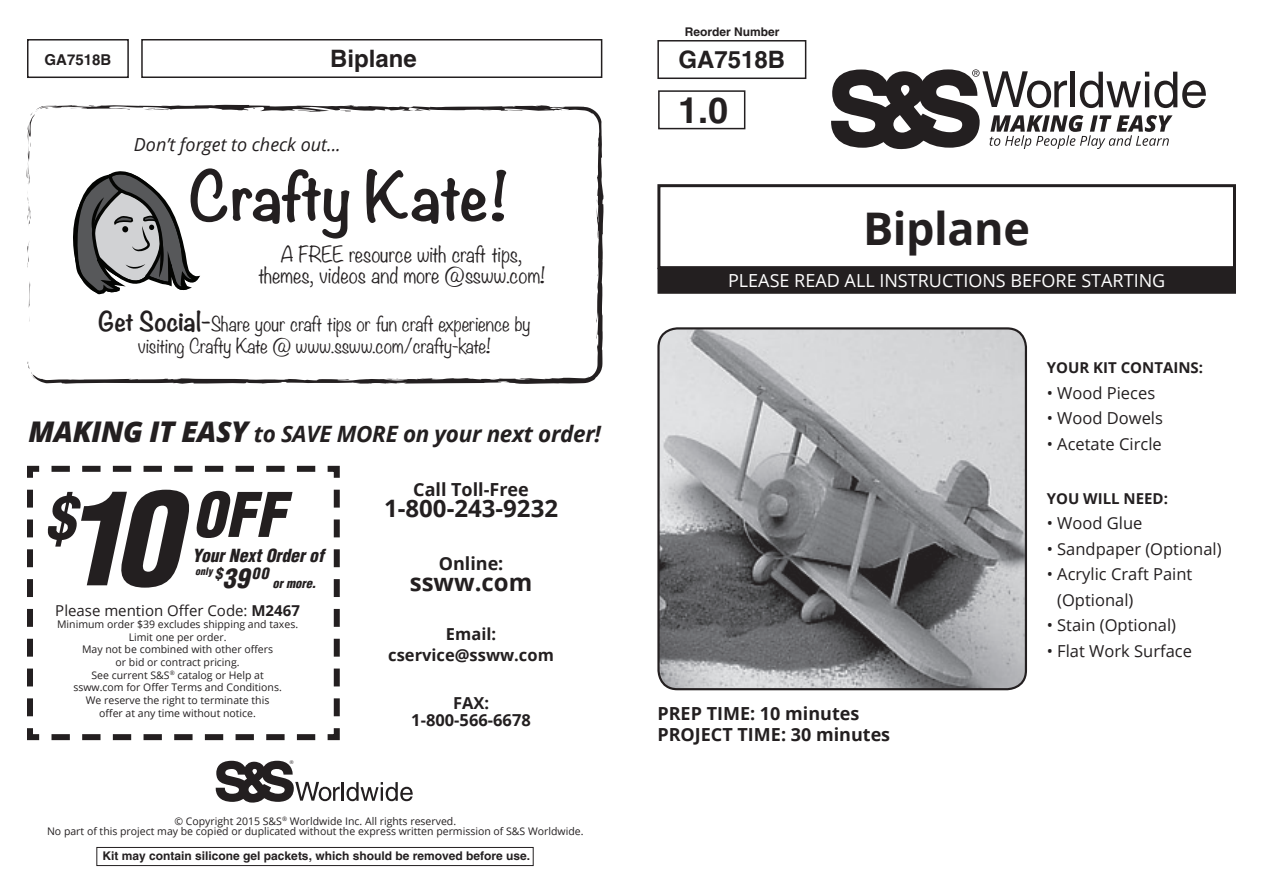
<style>
.page{position:relative;width:1263px;height:893px;background:#fff}
.page>*{position:absolute;margin:0;border:0;box-sizing:border-box;transform-origin:0 0}
.t1{font:italic 900 condensed 127.5px "Helvetica";color:#231f20}
.t2{font:700 60.15px "Noteworthy";letter-spacing:-.03em;color:#231f20}
.t3{font:italic 900 condensed 60px "Helvetica";color:#231f20}
.t4{font:700 45px "Open Sans";letter-spacing:-.01em;color:#231f20}
.t5{font:700 36px "Helvetica";color:#231f20}
.t6{font:700 24px "Open Sans";color:#231f20}
.t7{font:700 24px "Helvetica";color:#231f20}
.t8{font:italic 700 22.5px "Open Sans";letter-spacing:-.015em;color:#231f20}
.t9{font:300 19.5px/21px "Noteworthy";color:#231f20;text-align:center}
.t10{font:300 18px/21.6px "Noteworthy";color:#231f20;text-align:center}
.t11{font:700 18px/21.6px "Open Sans";color:#231f20}
.t12{font:18px "Open Sans";color:#fff}
.t13{font:italic 18px "Open Sans";color:#231f20}
.t14{font:italic 900 condensed 17.7px "Helvetica";color:#231f20}
.t15{font:16.5px/25.5px "Open Sans";color:#231f20}
.t16{font:700 16.5px/21px "Open Sans";color:#231f20;text-align:center}
.t17{font:italic 900 condensed 15.45px "Helvetica";color:#231f20}
.t18{font:15px "Open Sans";color:#231f20}
.t19{font:700 15px "Open Sans";color:#231f20}
.t20{font:700 15px "Helvetica";color:#231f20}
.t21{font:italic 900 condensed 12.6px "Helvetica";color:#231f20}
.t22{font:700 12px "Helvetica";color:#231f20}
.t23{font:10.5px/12.6px "Open Sans";color:#231f20;text-align:center}
.t24{font:italic 900 condensed 10.05px "Helvetica";color:#231f20}
.t25{font:5.1px "Helvetica";color:#231f20}
.s1{font-weight:700;font-size:24px}
.s2{font-weight:800;font-size:28.5px}
.s3{font-size:26.4px}
.s4{font-weight:700}
</style>
<div class="page">
<div style="left:27px;top:39px;width:102px;height:39px;border:2px solid #231f20"></div>
<div style="left:657px;top:40px;width:149px;height:39px;border:2px solid #231f20"></div>
<div style="left:658px;top:90px;width:87px;height:39px;border:2px solid #231f20"></div>
<div style="left:657px;top:184px;width:579px;height:85px;border:3px solid #231f20"></div>
<div style="left:659px;top:269px;width:575px;height:23px;background:#231f20"></div>
<div style="left:657px;top:268px;width:579px;height:26px;border:3px solid #231f20"></div>
<svg style="left:831px;top:69px;width:375px;height:80px"></svg>
<div style="left:141px;top:39px;width:461px;height:39px;border:2px solid #231f20"></div>
<svg style="left:27px;top:465px;width:313px;height:276px"></svg>
<hr style="left:341px;top:782px;width:3px;height:19px;background:#231f20">
<svg style="left:346px;top:782px;width:67px;height:19px"></svg>
<svg style="left:215px;top:760px;width:125px;height:43px"></svg>
<svg style="left:31px;top:104px;width:573px;height:280px"></svg>
<svg style="left:554px;top:108px;width:13px;height:3px"></svg>
<svg style="left:244px;top:108px;width:11px;height:3px"></svg>
<svg style="left:339px;top:105px;width:14px;height:7px"></svg>
<svg style="left:31px;top:375px;width:4px;height:4px"></svg>
<svg style="left:597px;top:268px;width:2px;height:8px"></svg>
<svg style="left:27px;top:105px;width:181px;height:203px"></svg>
<svg style="left:59px;top:39px;width:140px;height:508px"></svg>
<div style="left:96px;top:847px;width:438px;height:19px;border:1px solid #231f20"></div>
<img style="left:660px;top:328px;width:366px;height:361px">
<div style="left:657px;top:327px;width:370px;height:363px;border:2px solid #231f20;border-radius:19px"></div>
<p class="t22" style="left:685px;top:25px;width:96px">Reorder Number</p>
<h3 class="t7" style="left:330px;top:44px;width:88px">Biplane</h3>
<h3 class="t20" style="left:45px;top:51px;width:68px">GA7518B</h3>
<h3 class="t7" style="left:678px;top:45px;width:108px">GA7518B</h3>
<h3 class="t5" style="left:678px;top:88px;width:52px">1.0</h3>
<h3 class="t13" style="left:134px;top:132px;width:208px">Don’t forget to check out...</h3>
<h2 class="t2" style="left:189px;top:143px;width:322px">Crafty Kate!</h2>
<h3 class="t9" style="left:258px;top:243px;width:289px">A FREE resource with craft tips, themes, videos and more @ssww.com!</h3>
<h3 class="t10" style="left:98px;top:313px;width:433px"><span class="s1">Get Social-</span>Share your craft tips or fun craft experience by visiting Crafty Kate @ www.ssww.com/crafty-kate!</h3>
<h3 class="t8" style="left:28px;top:418px;width:574px"><span class="s2">MAKING IT EASY</span> to SAVE MORE on your next order!</h3>
<h1 class="t1" style="left:63px;top:459px;width:116px">10</h1>
<h3 class="t3" style="left:192px;top:477px;width:95px">OFF</h3>
<h3 class="t3" style="left:45px;top:480px;width:31px">$</h3>
<h3 class="t14" style="left:192px;top:545px;width:133px">Your Next Order of</h3>
<h3 class="t17" style="left:215px;top:563px;width:55px">$<span class="s3">39</span>00</h3>
<p class="t24" style="left:195px;top:565px;width:19px">only</p>
<p class="t21" style="left:272px;top:575px;width:45px">or more.</p>
<h3 class="t18" style="left:55px;top:600px;width:246px">Please mention Offer Code: <span class="s4">M2467</span></h3>
<p class="t23" style="left:57px;top:618px;width:242px">Minimum order $39 excludes shipping and taxes.<br>Limit one per order.<br>May not be combined with other offers<br>or bid or contract pricing.<br>See current S&amp;S<sup>®</sup> catalog or Help at<br>ssww.com for Offer Terms and Conditions.<br>We reserve the right to terminate this<br>offer at any time without notice.</p>
<p class="t25" style="left:290px;top:759px;width:5px">®</p>
<h3 class="t11" style="left:413px;top:478px;width:117px">Call Toll-Free</h3>
<h3 class="t6" style="left:384px;top:491px;width:175px">1-800-243-9232</h3>
<h3 class="t11" style="left:439px;top:552px;width:66px">Online:</h3>
<h3 class="t6" style="left:410px;top:565px;width:124px">ssww.com</h3>
<h3 class="t16" style="left:388px;top:623px;width:167px">Email: cservice@ssww.com</h3>
<h3 class="t16" style="left:411px;top:695px;width:121px;line-height:16.5px">FAX:<br>1-800-566-6678</h3>
<p class="t23" style="left:47px;top:816px;width:538px;line-height:10.5px">© Copyright 2015 S&amp;S<sup>®</sup> Worldwide Inc. All rights reserved.<br>No part of this project may be copied or duplicated without the express written permission of S&amp;S Worldwide.</p>
<p class="t22" style="left:103px;top:848px;width:429px">Kit may contain silicone gel packets, which should be removed before use.</p>
<h3 class="t4" style="left:863px;top:196px;width:168px">Biplane</h3>
<h3 class="t12" style="left:728px;top:269px;width:439px">PLEASE READ ALL INSTRUCTIONS BEFORE STARTING</h3>
<h3 class="t19" style="left:1047px;top:357px;width:158px">YOUR KIT CONTAINS:</h3>
<h3 class="t15" style="left:1047px;top:379px;width:110px">• Wood Pieces</h3>
<h3 class="t15" style="left:1047px;top:405px;width:118px">• Wood Dowels</h3>
<h3 class="t15" style="left:1047px;top:430px;width:117px">• Acetate Circle</h3>
<h3 class="t11" style="left:657px;top:702px;width:234px">PREP TIME: 10 minutes<br>PROJECT TIME: 30 minutes</h3>
<h3 class="t19" style="left:1047px;top:487px;width:123px">YOU WILL NEED:</h3>
<h3 class="t15" style="left:1047px;top:510px;width:97px">• Wood Glue</h3>
<h3 class="t15" style="left:1047px;top:535px;width:176px">• Sandpaper (Optional)</h3>
<h3 class="t15" style="left:1057px;top:561px;width:137px;text-indent:-10px">• Acrylic Craft Paint (Optional)</h3>
<h3 class="t15" style="left:1047px;top:612px;width:131px">• Stain (Optional)</h3>
<h3 class="t15" style="left:1047px;top:637px;width:147px">• Flat Work Surface</h3>
</div>
